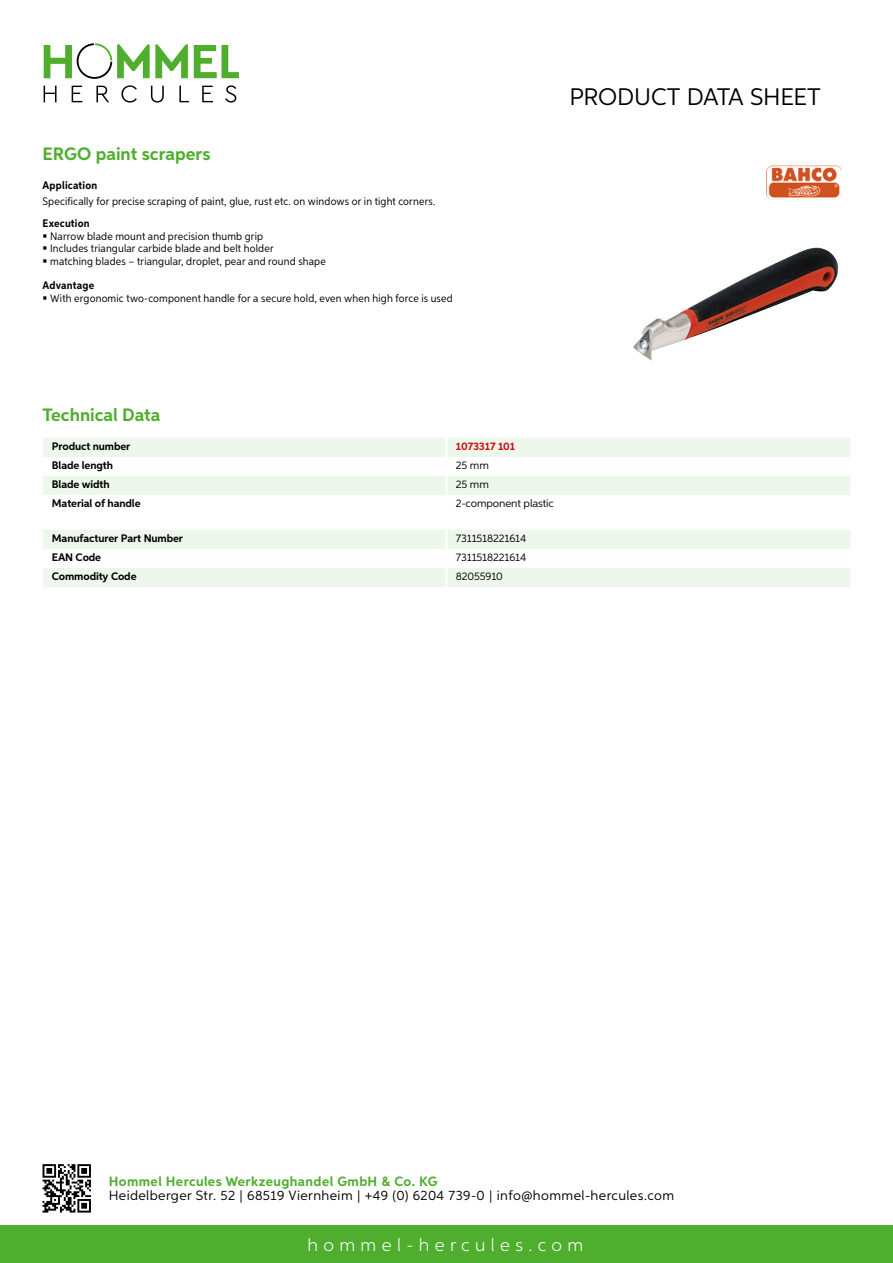
<style>
.page{position:relative;width:893px;height:1263px;background:#fff}
.page>*{position:absolute;margin:0;border:0;box-sizing:border-box;transform-origin:0 0}
.t1{font:24px "Aspira";letter-spacing:-.01em;color:#000}
.t2{font:700 18px "Aspira";color:#50ae2f}
.t3{font:300 18px "Aspira";letter-spacing:.3em;color:#fff}
.t4{font:13.5px "Aspira";letter-spacing:.03em;color:#000}
.t5{font:700 13.5px "Aspira";letter-spacing:.03em;color:#50ae2f}
.t6{font:10.95px/12.8px "Aspira Nar";letter-spacing:.015em;color:#000}
.t7{font:700 10.95px "Aspira";letter-spacing:-.01em;color:#000}
.t8{font:10.95px "Aspira";letter-spacing:-.01em;color:#000}
.t9{font:700 10.95px "Aspira Nar";letter-spacing:.015em;color:#000}
.t10{font:700 10.95px "Aspira";letter-spacing:-.01em;color:#cd1013}
</style>
<div class="page">
<div style="left:0;top:1226px;width:893px;height:37px;background:#50ae2f"></div>
<svg style="left:43px;top:1164px;width:48px;height:48px"></svg>
<svg style="left:194px;top:45px;width:45px;height:33px"></svg>
<svg style="left:44px;top:43px;width:144px;height:36px"></svg>
<svg style="left:44px;top:86px;width:13px;height:16px"></svg>
<svg style="left:72px;top:86px;width:10px;height:16px"></svg>
<svg style="left:96px;top:86px;width:13px;height:16px"></svg>
<svg style="left:121px;top:85px;width:16px;height:18px"></svg>
<svg style="left:151px;top:86px;width:13px;height:17px"></svg>
<svg style="left:179px;top:86px;width:10px;height:16px"></svg>
<svg style="left:202px;top:86px;width:11px;height:16px"></svg>
<svg style="left:225px;top:85px;width:11px;height:18px"></svg>
<div style="left:43px;top:438px;width:807px;height:19px;background:#eef7eb"></div>
<div style="left:43px;top:476px;width:807px;height:19px;background:#eef7eb"></div>
<hr style="left:445px;top:438px;width:3px;height:19px;background:#fff">
<hr style="left:445px;top:476px;width:3px;height:19px;background:#fff">
<svg style="left:43px;top:530px;width:807px;height:57px"></svg>
<hr style="left:445px;top:568px;width:3px;height:19px;background:#fff">
<img style="left:633px;top:248px;width:206px;height:113px">
<img style="left:766px;top:166px;width:76px;height:33px">
<h2 class="t2" style="left:43px;top:142px;width:169px">ERGO paint scrapers</h2>
<p class="t9" style="left:43px;top:179px;width:56px">Application</p>
<p class="t6" style="left:43px;top:194px;width:394px">Specifically for precise scraping of paint, glue, rust etc. on windows or in tight corners.</p>
<p class="t9" style="left:43px;top:216px;width:49px">Execution</p>
<p class="t6" style="left:50px;top:229px;width:277px">Narrow blade mount and precision thumb grip<br>Includes triangular carbide blade and belt holder<br>matching blades – triangular, droplet, pear and round shape</p>
<p class="t9" style="left:43px;top:279px;width:53px">Advantage</p>
<p class="t6" style="left:50px;top:292px;width:404px">With ergonomic two-component handle for a secure hold, even when high force is used</p>
<h1 class="t1" style="left:569px;top:82px;width:253px">Product data sh eet</h1>
<h2 class="t2" style="left:43px;top:404px;width:120px">Technical Data</h2>
<p class="t7" style="left:52px;top:439px;width:80px">Product number</p>
<p class="t10" style="left:456px;top:439px;width:61px">1073317 101</p>
<p class="t7" style="left:52px;top:458px;width:63px">Blade length</p>
<p class="t8" style="left:456px;top:458px;width:35px">25 mm</p>
<p class="t7" style="left:52px;top:477px;width:59px">Blade width</p>
<p class="t8" style="left:456px;top:478px;width:35px">25 mm</p>
<p class="t7" style="left:52px;top:497px;width:90px">Material of handle</p>
<p class="t8" style="left:456px;top:497px;width:99px">2-component plastic</p>
<p class="t7" style="left:52px;top:531px;width:133px">Manufacturer Part Number</p>
<p class="t8" style="left:456px;top:531px;width:72px">7311518221614</p>
<p class="t7" style="left:52px;top:550px;width:51px">EAN Code</p>
<p class="t8" style="left:456px;top:550px;width:72px">7311518221614</p>
<p class="t7" style="left:52px;top:569px;width:86px">Commodity Code</p>
<p class="t8" style="left:456px;top:569px;width:49px">82055910</p>
<p class="t5" style="left:109px;top:1172px;width:330px">Hommel Hercules Werkzeughandel GmbH &amp; Co. KG</p>
<p class="t4" style="left:109px;top:1187px;width:567px">Heidelberger Str. 52 | 68519 Viernheim | +49 (0) 6204 739-0 | info@hommel-hercules.com</p>
<h2 class="t3" style="left:307px;top:1234px;width:277px">hommel-hercules.com</h2>
</div>
